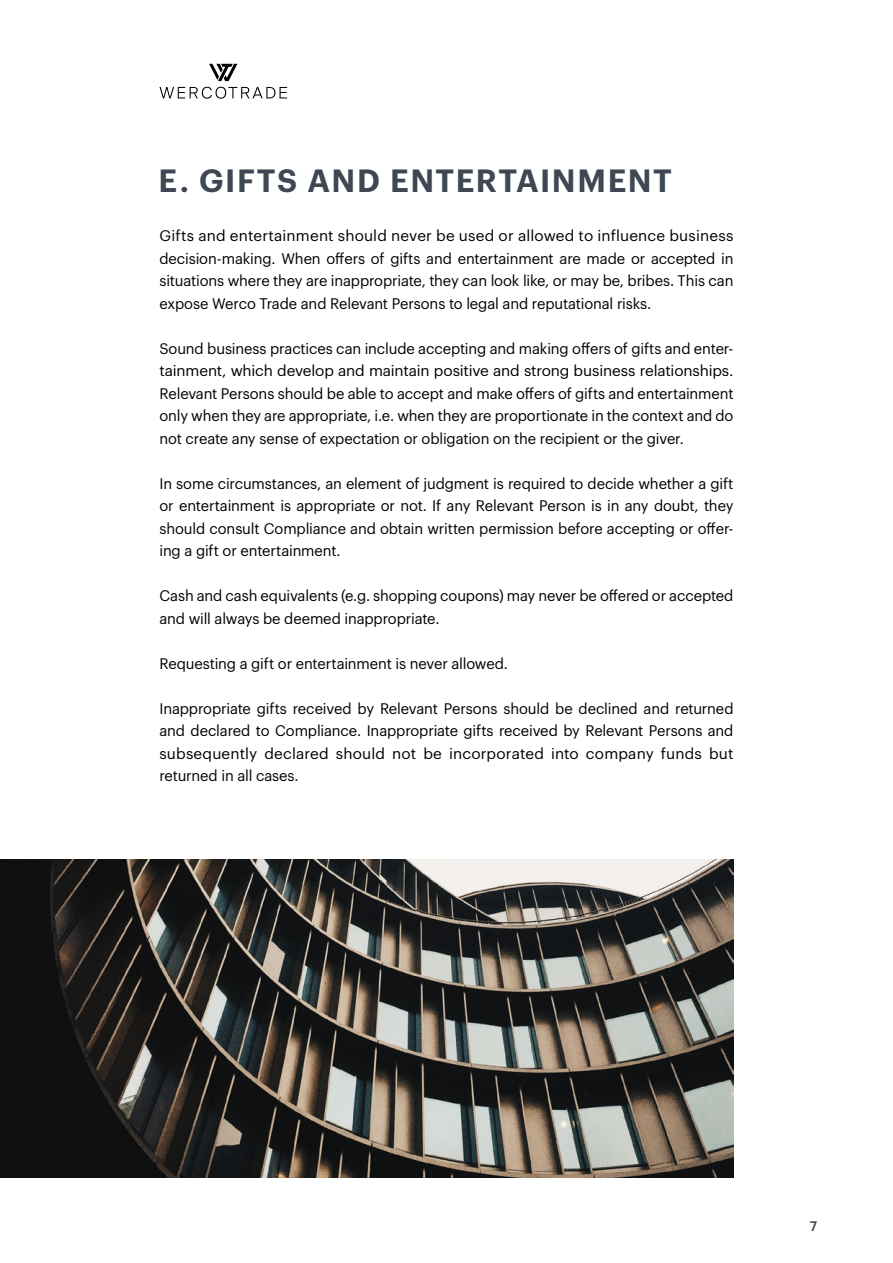
<style>
.page{position:relative;width:893px;height:1263px;background:#fff}
.page>*{position:absolute;margin:0;border:0;box-sizing:border-box;transform-origin:0 0}
.Headline{font:600 31.5px "Graphik";letter-spacing:.045em;color:#3e4752}
.Lauftext{font:15px/22.5px "Graphik";letter-spacing:-.01em;color:#000;text-align:justify}
.t1{font:500 13.5px "Graphik";color:#3e4752}
</style>
<div class="page">
<svg style="left:209px;top:64px;width:28px;height:17px"></svg>
<svg style="left:159px;top:87px;width:128px;height:12px"></svg>
<img style="left:0;top:859px;width:733px;height:319px">
<p class="Headline" style="left:159px;top:156px;width:515px">E. GIFTS AND ENTERTAINMENT</p>
<p class="Lauftext" style="left:159px;top:223px;width:576px">Gifts and entertainment should never be used or allowed to influence business decision-making. When offers of gifts and entertainment are made or accepted in situations where they are inappropriate, they can look like, or may be, bribes. This can expose Werco Trade and Relevant Persons to legal and reputational risks.</p>
<p class="Lauftext" style="left:159px;top:336px;width:576px;text-align:left">Sound business practices can include accepting and making offers of gifts and enter&shy;tainment, which develop and maintain positive and strong business relationships.<br>Relevant Persons should be able to accept and make offers of gifts and entertainment only when they are appropriate, i.e. when they are proportionate in the context and do not create any sense of expectation or obligation on the recipient or the giver.</p>
<p class="Lauftext" style="left:159px;top:471px;width:576px">In some circumstances, an element of judgment is required to decide whether a gift or entertainment is appropriate or not. If any Relevant Person is in any doubt, they should consult Compliance and obtain written permission before accepting or offer&shy;ing a gift or entertainment.</p>
<p class="Lauftext" style="left:159px;top:583px;width:576px">Cash and cash equivalents (e.g. shopping coupons) may never be offered or accepted and will always be deemed inappropriate.</p>
<p class="Lauftext" style="left:159px;top:651px;width:350px">Requesting a gift or entertainment is never allowed.</p>
<p class="Lauftext" style="left:159px;top:696px;width:576px">Inappropriate gifts received by Relevant Persons should be declined and returned and declared to Compliance. Inappropriate gifts received by Relevant Persons and subsequently declared should not be incorporated into company funds but returned in all cases.</p>
<p class="t1" style="left:810px;top:1216px;width:9px">7</p>
</div>
